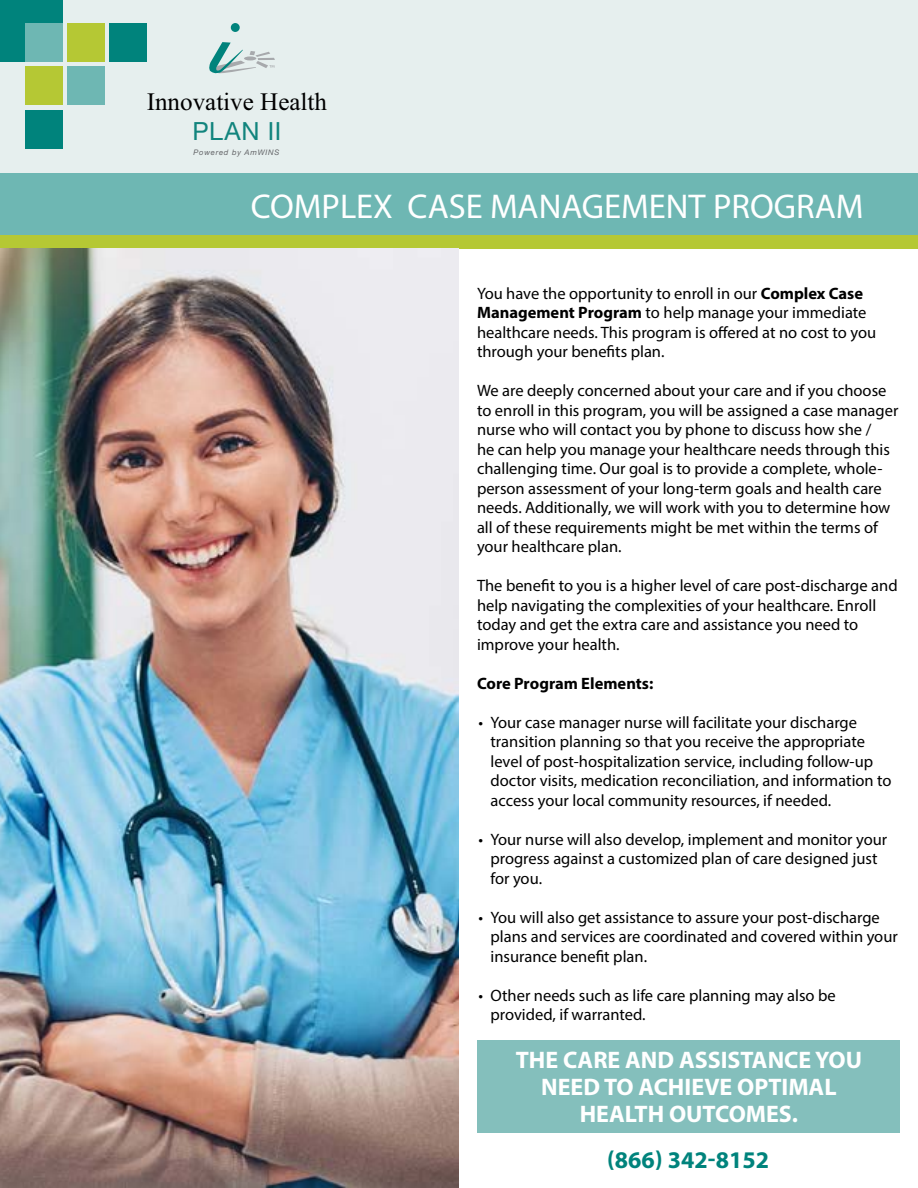
<style>
.page{position:relative;width:918px;height:1188px;background:#fff}
.page>*{position:absolute;margin:0;border:0;box-sizing:border-box;transform-origin:0 0}
.t1{font:34.5px "Myriad Pro";color:#fff}
.t2{font:25.05px "Times New Roman";color:#000}
.t3{font:25.05px "Helvetica Neue CE";letter-spacing:.03em;color:#11847d}
.t4{font:700 24px/27px "Myriad Pro";color:#fff;text-align:center}
.t5{font:700 24px "Myriad Pro";color:#00837c}
.t6{font:16.5px/19.5px "Myriad Pro";color:#000}
.t7{font:700 16.5px "Myriad Pro";color:#000}
.t8{font:italic 7.65px "Helvetica Neue CE";letter-spacing:.095em;color:#626366}
.s1{font-weight:700}
</style>
<div class="page">
<div style="left:0;top:0;width:918px;height:176px;background:#e6efee"></div>
<div style="left:0;top:0;width:63px;height:61px;background:#00837c"></div>
<div style="left:26px;top:23px;width:37px;height:38px;background:#6eb7b3"></div>
<div style="left:26px;top:66px;width:37px;height:39px;background:#b5c834"></div>
<div style="left:26px;top:110px;width:37px;height:38px;background:#00837c"></div>
<div style="left:68px;top:23px;width:37px;height:38px;background:#b5c834"></div>
<div style="left:68px;top:66px;width:37px;height:39px;background:#6eb7b3"></div>
<div style="left:110px;top:23px;width:37px;height:38px;background:#00837c"></div>
<div style="left:231px;top:23px;width:9px;height:9px;background:#00837c;border-radius:50%"></div>
<svg style="left:209px;top:42px;width:66px;height:32px"></svg>
<div style="left:0;top:173px;width:918px;height:63px;background:#6eb7b3"></div>
<div style="left:0;top:236px;width:918px;height:13px;background:#b5c834"></div>
<img style="left:0;top:249px;width:459px;height:939px">
<div style="left:477px;top:1041px;width:422px;height:92px;background:#84bfbc"></div>
<h2 class="t2" style="left:147px;top:85px;width:182px">Innovative Health</h2>
<h2 class="t3" style="left:193px;top:116px;width:90px">PLAN II</h2>
<p class="t8" style="left:194px;top:148px;width:87px">Powered by AmWINS</p>
<h1 class="t1" style="left:251px;top:185px;width:614px">COMPLEX CASE MANAGEMENT PROGRAM</h1>
<p class="t6" style="left:477px;top:283px;width:401px">You have the opportunity to enroll in our <span class="s1">Complex Case Management Program</span> to help manage your immediate healthcare needs. This program is offered at no cost to you through your benefits plan.</p>
<p class="t6" style="left:477px;top:381px;width:423px">We are deeply concerned about your care and if you choose to enroll in this program, you will be assigned a case manager nurse who will contact you by phone to discuss how she /<br>he can help you manage your healthcare needs through this challenging time. Our goal is to provide a complete, whole&shy;person assessment of your long-term goals and health care needs. Additionally, we will work with you to determine how all of these requirements might be met within the terms of your healthcare plan.</p>
<p class="t6" style="left:477px;top:576px;width:422px">The benefit to you is a higher level of care post-discharge and help navigating the complexities of your healthcare. Enroll today and get the extra care and assistance you need to improve your health.</p>
<p class="t7" style="left:477px;top:672px;width:178px">Core Program Elements:</p>
<p class="t6" style="left:490px;top:712px;width:403px;text-indent:-12px">• Your case manager nurse will facilitate your discharge transition planning so that you receive the appropriate level of post-hospitalization service, including follow-up doctor visits, medication reconciliation, and information to access your local community resources, if needed.</p>
<p class="t6" style="left:490px;top:829px;width:398px;text-indent:-12px">• Your nurse will also develop, implement and monitor your progress against a customized plan of care designed just for you.</p>
<p class="t6" style="left:490px;top:907px;width:409px;text-indent:-12px">• You will also get assistance to assure your post-discharge plans and services are coordinated and covered within your insurance benefit plan.</p>
<p class="t6" style="left:490px;top:985px;width:347px;text-indent:-12px">• Other needs such as life care planning may also be provided, if warranted.</p>
<h3 class="t4" style="left:516px;top:1045px;width:348px">THE CARE AND ASSISTANCE YOU<br>NEED TO ACHIEVE OPTIMAL<br>HEALTH OUTCOMES.</h3>
<h3 class="t5" style="left:607px;top:1144px;width:164px">(866) 342-8152</h3>
</div>
